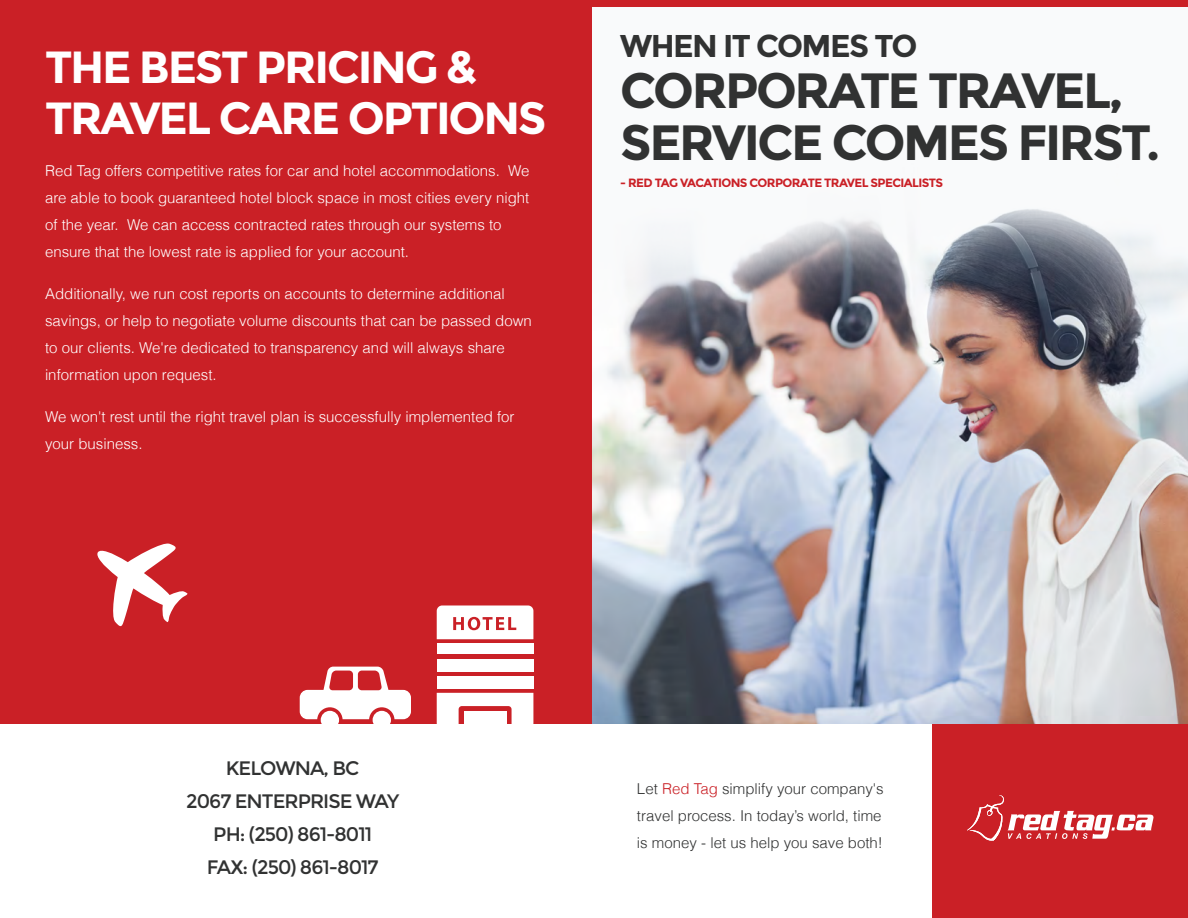
<style>
.page{position:relative;width:1188px;height:918px;background:#fff}
.page>*{position:absolute;margin:0;border:0;box-sizing:border-box;transform-origin:0 0}
.t1{font:700 49.5px/52.2px "Montserrat";letter-spacing:-.05em;color:#313232}
.t2{font:700 45px/50.7px "Montserrat";letter-spacing:-.05em;color:#fff}
.t3{font:700 31.5px "Montserrat";letter-spacing:-.05em;color:#313232}
.t4{font:19.5px/33px "Montserrat";letter-spacing:-.05em;color:#313232;text-align:center}
.t5{font:300 15px/27px "Helvetica";color:#fff}
.t6{font:300 15px/27px "Helvetica";color:#313232}
.t7{font:700 12px "Montserrat";letter-spacing:-.05em;color:#ca2026}
.s1{color:#ca2026}
</style>
<div class="page">
<div style="left:0;top:0;width:592px;height:723px;background:#ca2026"></div>
<div style="left:933px;top:723px;width:255px;height:195px;background:#ca2026"></div>
<img style="left:593px;top:619px;width:595px;height:98px">
<img style="left:593px;top:209px;width:595px;height:410px">
<svg style="left:967px;top:795px;width:187px;height:46px"></svg>
<svg style="left:437px;top:605px;width:96px;height:34px;background:#f8e2e3"></svg>
<div style="left:471px;top:619px;width:6px;height:9px;background:#fff;border-radius:50%"></div>
<div style="left:437px;top:659px;width:96px;height:13px;background:#fff"></div>
<svg style="left:437px;top:693px;width:96px;height:31px;background:#f8e2e2"></svg>
<div style="left:437px;top:676px;width:96px;height:13px;background:#fff"></div>
<div style="left:437px;top:644px;width:96px;height:10px;background:#fff"></div>
<svg style="left:300px;top:667px;width:111px;height:52px"></svg>
<div style="left:321px;top:711px;width:18px;height:18px;background:#fff;border-radius:50%"></div>
<div style="left:373px;top:711px;width:18px;height:18px;background:#fff;border-radius:50%"></div>
<div style="left:590px;top:0;width:598px;height:7px;background:#ca2026"></div>
<svg style="left:97px;top:543px;width:91px;height:84px"></svg>
<h2 class="t2" style="left:45px;top:42px;width:503px">THE BEST PRICING &amp;<br>TRAVEL CARE OPTIONS</h2>
<p class="t5" style="left:45px;top:157px;width:486px">Red Tag offers competitive rates for car and hotel accommodations. We are able to book guaranteed hotel block space in most cities every night of the year. We can access contracted rates through our systems to ensure that the lowest rate is applied for your account.</p>
<p class="t5" style="left:45px;top:280px;width:488px">Additionally, we run cost reports on accounts to determine additional savings, or help to negotiate volume discounts that can be passed down to our clients. We're dedicated to transparency and will always share information upon request.</p>
<p class="t5" style="left:45px;top:403px;width:471px">We won't rest until the right travel plan is successfully implemented for your business.</p>
<h3 class="t3" style="left:620px;top:27px;width:299px">WHEN IT COMES TO</h3>
<h1 class="t1" style="left:620px;top:65px;width:542px">CORPORATE TRAVEL,<br>SERVICE COMES FIRST.</h1>
<p class="t7" style="left:620px;top:176px;width:324px">- RED TAG VACATIONS CORPORATE TRAVEL SPECIALISTS</p>
<h3 class="t4" style="left:186px;top:752px;width:215px">KELOWNA, BC<br>2067 ENTERPRISE WAY<br>PH: (250) 861-8011<br>FAX: (250) 861-8017</h3>
<p class="t6" style="left:637px;top:775px;width:248px">Let <span class="s1">Red Tag</span> simplify your company's travel process. In today’s world, time is money - let us help you save both!</p>
</div>
